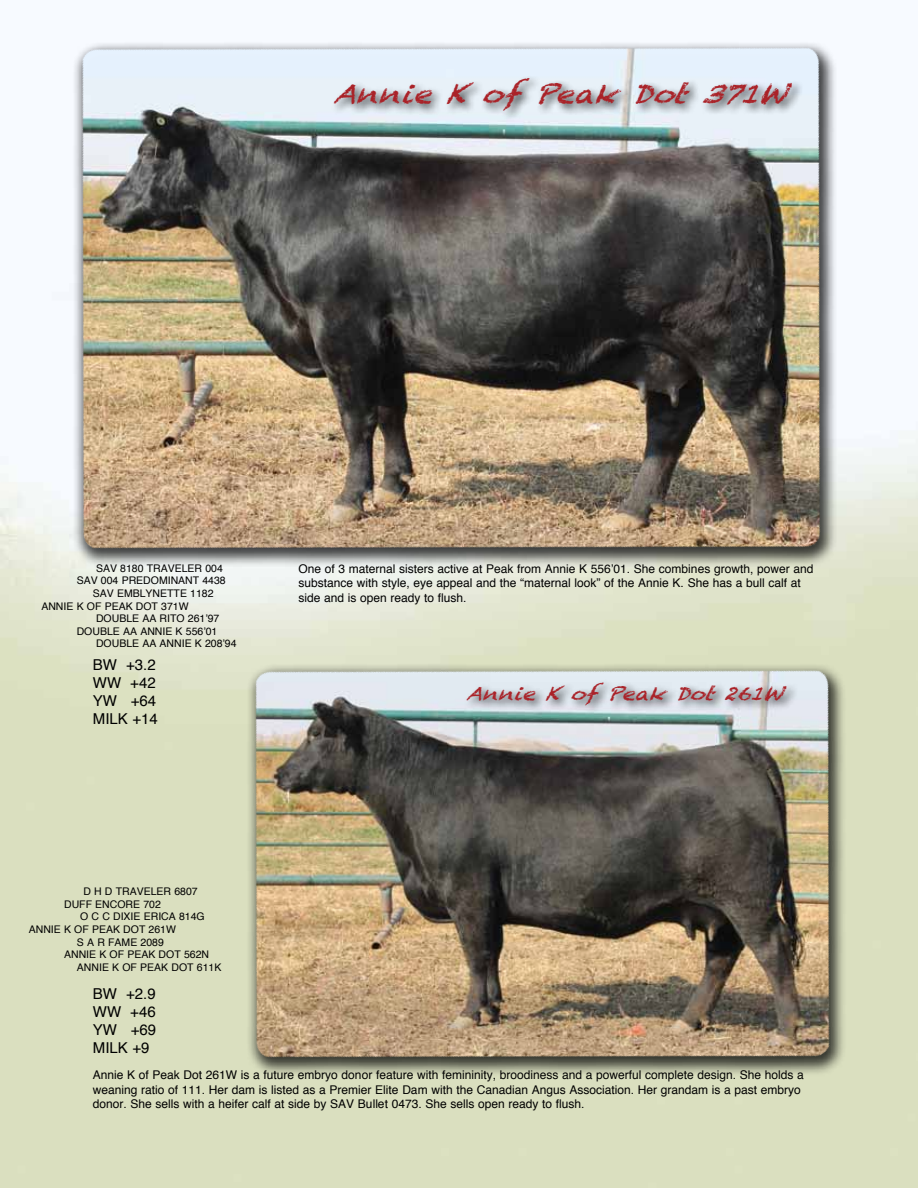
<style>
.page{position:relative;width:918px;height:1188px;background:#fff}
.page>*{position:absolute;margin:0;border:0;box-sizing:border-box;transform-origin:0 0}
.t1{font:italic 26.25px "Chalkduster";color:#aa2228;scale:1.14 1}
.t2{font:italic 18.3px "Chalkduster";color:#aa2228;scale:1.14 1}
.t3{font:15px/18px "Helvetica";color:#000}
.t4{font:12px/14.4px "Helvetica";color:#000}
.t5{font:10.5px/12.6px "Helvetica";color:#000}
</style>
<div class="page">
<div style="left:72px;top:41px;width:765px;height:527px;background:#000;opacity:.75"></div>
<div style="left:76px;top:45px;width:748px;height:509px;background:#000;opacity:.75"></div>
<div style="left:245px;top:663px;width:602px;height:414px;background:#000;opacity:.75"></div>
<div style="left:250px;top:667px;width:583px;height:396px;background:#000;opacity:.75"></div>
<div style="left:331px;top:74px;width:474px;height:48px;background:#000;opacity:.75"></div>
<div style="left:464px;top:679px;width:335px;height:37px;background:#000;opacity:.75"></div>
<h1 class="t1" style="left:333px;top:78px;width:422px">AnnieKofPeakDot371W</h1>
<p class="t5" style="left:96px;top:562px;width:128px">SAV 8180 TRAVELER 004</p>
<p class="t5" style="left:77px;top:575px;width:151px">SAV 004 PREDOMINANT 4438</p>
<p class="t5" style="left:93px;top:587px;width:122px">SAV EMBLYNETTE 1182</p>
<p class="t5" style="left:41px;top:600px;width:149px">ANNIE K OF PEAK DOT 371W</p>
<p class="t5" style="left:96px;top:612px;width:125px">DOUBLE AA RITO 261’97</p>
<p class="t5" style="left:77px;top:625px;width:142px">DOUBLE AA ANNIE K 556’01</p>
<p class="t5" style="left:96px;top:638px;width:142px">DOUBLE AA ANNIE K 208’94</p>
<p class="t3" style="left:93px;top:656px;width:67px">BW +3.2<br>WW +42<br>YW +64<br>MILK +14</p>
<p class="t4" style="left:298px;top:562px;width:516px">One of 3 maternal sisters active at Peak from Annie K 556’01. She combines growth, power and substance with style, eye appeal and the “maternal look” of the Annie K. She has a bull calf at side and is open ready to flush.</p>
<h2 class="t2" style="left:466px;top:683px;width:295px">AnnieKofPeakDot261W</h2>
<p class="t5" style="left:64px;top:886px;width:135px;text-indent:19px">D H D TRAVELER 6807<br>DUFF ENCORE 702</p>
<p class="t5" style="left:80px;top:911px;width:126px">O C C DIXIE ERICA 814G</p>
<p class="t5" style="left:29px;top:923px;width:149px">ANNIE K OF PEAK DOT 261W</p>
<p class="t5" style="left:77px;top:936px;width:88px">S A R FAME 2089</p>
<p class="t5" style="left:64px;top:949px;width:146px">ANNIE K OF PEAK DOT 562N</p>
<p class="t5" style="left:77px;top:961px;width:146px">ANNIE K OF PEAK DOT 611K</p>
<p class="t3" style="left:93px;top:986px;width:65px;text-align:justify">BW +2.9<br>WW +46<br>YW +69<br>MILK +9</p>
<p class="t4" style="left:93px;top:1068px;width:713px">Annie K of Peak Dot 261W is a future embryo donor feature with femininity, broodiness and a powerful complete design. She holds a weaning ratio of 111. Her dam is listed as a Premier Elite Dam with the Canadian Angus Association. Her grandam is a past embryo donor. She sells with a heifer calf at side by SAV Bullet 0473. She sells open ready to flush.</p>
</div>
